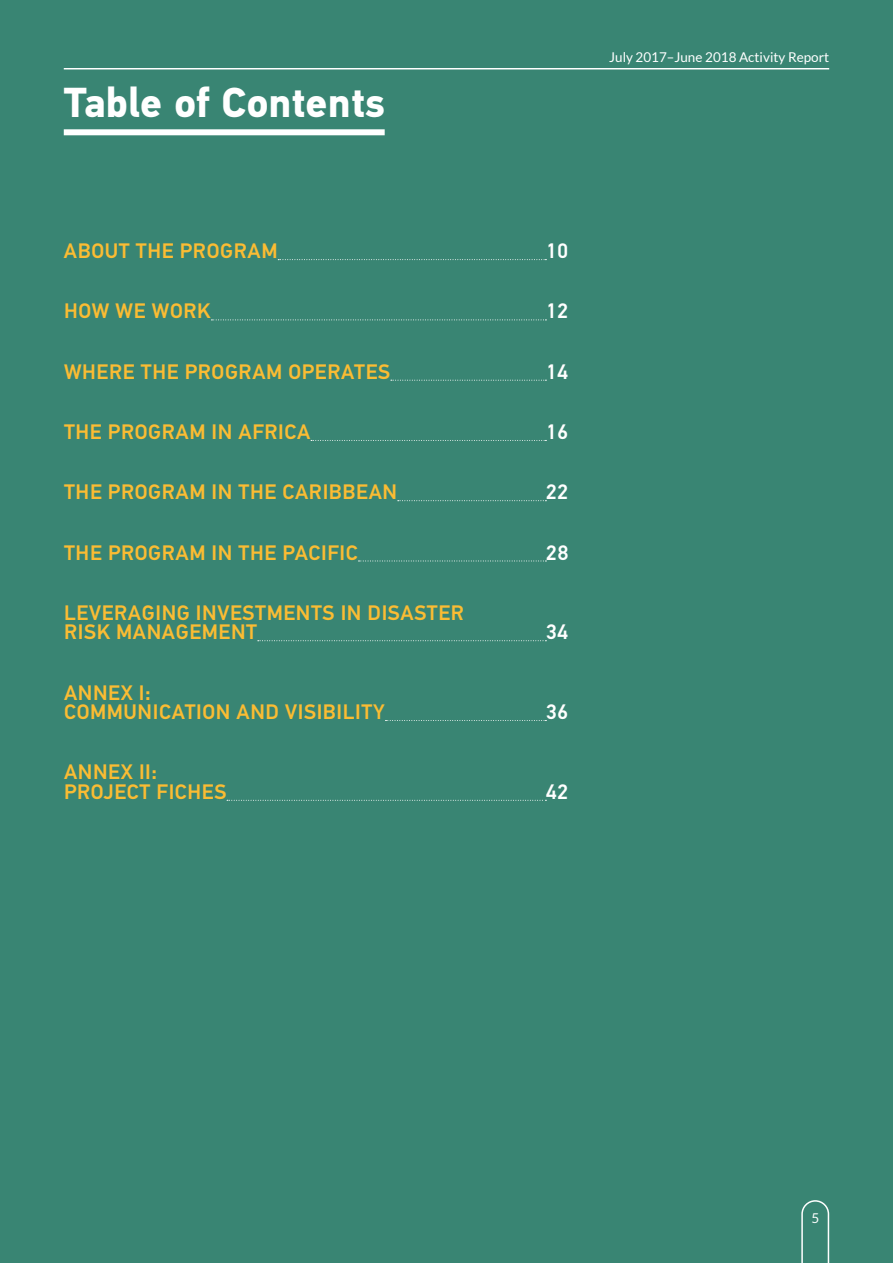
<style>
.page{position:relative;width:893px;height:1263px;background:#398573}
.page>*{position:absolute;margin:0;border:0;box-sizing:border-box;transform-origin:0 0}
.t1{font:700 42px "PF Din Text Pro";color:#fff}
.t2{font:500 21px/19.5px "PF Din Text Pro";letter-spacing:.03em;color:#fbbc33}
.t3{font:500 21px "PF Din Text Pro";letter-spacing:.02em;color:#fff}
.t4{font:13.5px "Lato";color:#fff}
</style>
<div class="page">
<div style="left:64px;top:129px;width:321px;height:6px;background:#fff"></div>
<svg style="left:278px;top:259px;width:268px;height:1px"></svg>
<svg style="left:211px;top:319px;width:335px;height:1px"></svg>
<svg style="left:391px;top:380px;width:155px;height:1px"></svg>
<svg style="left:311px;top:440px;width:235px;height:1px"></svg>
<svg style="left:398px;top:500px;width:148px;height:1px"></svg>
<svg style="left:358px;top:561px;width:188px;height:1px"></svg>
<svg style="left:258px;top:640px;width:288px;height:1px"></svg>
<svg style="left:385px;top:720px;width:161px;height:1px"></svg>
<svg style="left:227px;top:800px;width:319px;height:1px"></svg>
<svg style="left:801px;top:1200px;width:29px;height:63px"></svg>
<hr style="left:64px;top:68px;width:765px;height:1px;background:#fff">
<h1 class="t1" style="left:64px;top:77px;width:322px">Table of Contents</h1>
<p class="t4" style="left:609px;top:50px;width:222px">July 2017–June 2018 Activity Report</p>
<p class="t2" style="left:64px;top:241px;width:215px">ABOUT THE PROGRAM</p>
<p class="t3" style="left:546px;top:238px;width:24px">10</p>
<p class="t2" style="left:64px;top:302px;width:148px">HOW WE WORK</p>
<p class="t3" style="left:546px;top:299px;width:24px">12</p>
<p class="t2" style="left:64px;top:362px;width:328px">WHERE THE PROGRAM OPERATES</p>
<p class="t3" style="left:546px;top:359px;width:24px">14</p>
<p class="t2" style="left:64px;top:422px;width:248px">THE PROGRAM IN AFRICA</p>
<p class="t3" style="left:546px;top:419px;width:24px">16</p>
<p class="t2" style="left:64px;top:483px;width:334px">THE PROGRAM IN THE CARIBBEAN</p>
<p class="t3" style="left:546px;top:479px;width:24px">22</p>
<p class="t2" style="left:64px;top:543px;width:295px">THE PROGRAM IN THE PACIFIC</p>
<p class="t3" style="left:546px;top:540px;width:24px">28</p>
<p class="t2" style="left:64px;top:603px;width:401px">LEVERAGING INVESTMENTS IN DISASTER<br>RISK MANAGEMENT</p>
<p class="t2" style="left:64px;top:683px;width:322px">ANNEX I:<br>COMMUNICATION AND VISIBILITY</p>
<p class="t2" style="left:64px;top:763px;width:164px">ANNEX II:<br>PROJECT FICHES</p>
<p class="t3" style="left:546px;top:619px;width:24px">34</p>
<p class="t3" style="left:546px;top:699px;width:24px">36</p>
<p class="t3" style="left:546px;top:779px;width:24px">42</p>
<p class="t4" style="left:811px;top:1211px;width:9px">5</p>
</div>
